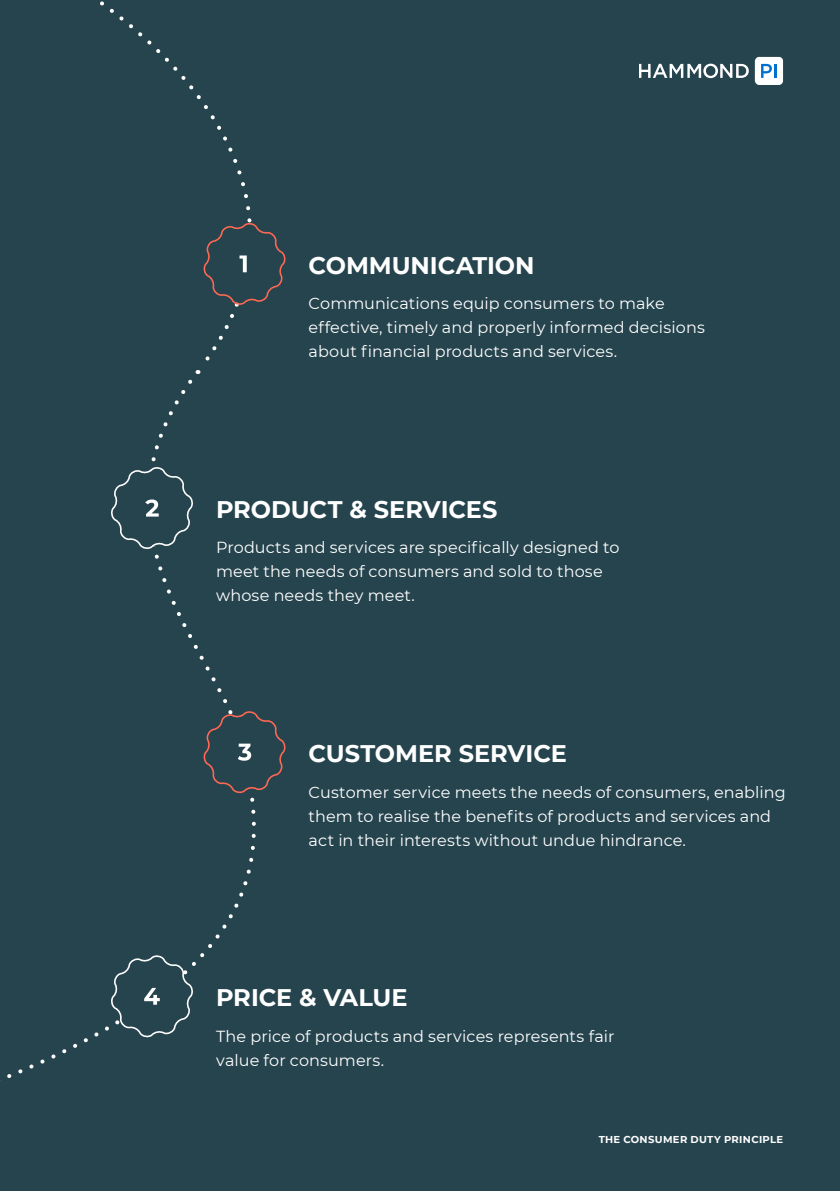
<style>
.page{position:relative;width:840px;height:1191px;background:#fff}
.page>*{position:absolute;margin:0;border:0;box-sizing:border-box;transform-origin:0 0}
.t1{font:700 24px "Montserrat";color:#fff}
.t2{font:16px/24px "Montserrat";letter-spacing:.01em;color:#fff}
.t3{font:700 10px "Montserrat";letter-spacing:.035em;color:#fff}
</style>
<div class="page">
<div style="left:0;top:0;width:839px;height:1191px;background:#26444e"></div>
<svg style="left:100px;top:1px;width:152px;height:372px"></svg>
<svg style="left:151px;top:379px;width:81px;height:332px"></svg>
<svg style="left:0;top:793px;width:256px;height:288px"></svg>
<div style="left:754px;top:57px;width:28px;height:28px;background:#fff;border-radius:5px"></div>
<svg style="left:761px;top:64px;width:15px;height:14px"></svg>
<svg style="left:639px;top:64px;width:109px;height:14px"></svg>
<svg style="left:203px;top:222px;width:83px;height:83px"></svg>
<svg style="left:203px;top:711px;width:83px;height:82px"></svg>
<svg style="left:111px;top:467px;width:82px;height:82px"></svg>
<svg style="left:110px;top:955px;width:83px;height:82px"></svg>
<h1 class="t1" style="left:308px;top:248px;width:227px">COMMUNICATION</h1>
<p class="t2" style="left:308px;top:291px;width:397px">Communications equip consumers to make effective, timely and properly informed decisions about financial products and services.</p>
<h1 class="t1" style="left:216px;top:492px;width:283px">PRODUCT &amp; SERVICES</h1>
<p class="t2" style="left:216px;top:535px;width:405px">Products and services are specifically designed to meet the needs of consumers and sold to those whose needs they meet.</p>
<h1 class="t1" style="left:308px;top:736px;width:260px">CUSTOMER SERVICE</h1>
<p class="t2" style="left:308px;top:779px;width:478px">Customer service meets the needs of consumers, enabling them to realise the benefits of products and services and act in their interests without undue hindrance.</p>
<h1 class="t1" style="left:216px;top:980px;width:193px">PRICE &amp; VALUE</h1>
<p class="t2" style="left:216px;top:1023px;width:400px">The price of products and services represents fair value for consumers.</p>
<p class="t3" style="left:598px;top:1132px;width:186px">THE CONSUMER DUTY PRINCIPLE</p>
</div>
